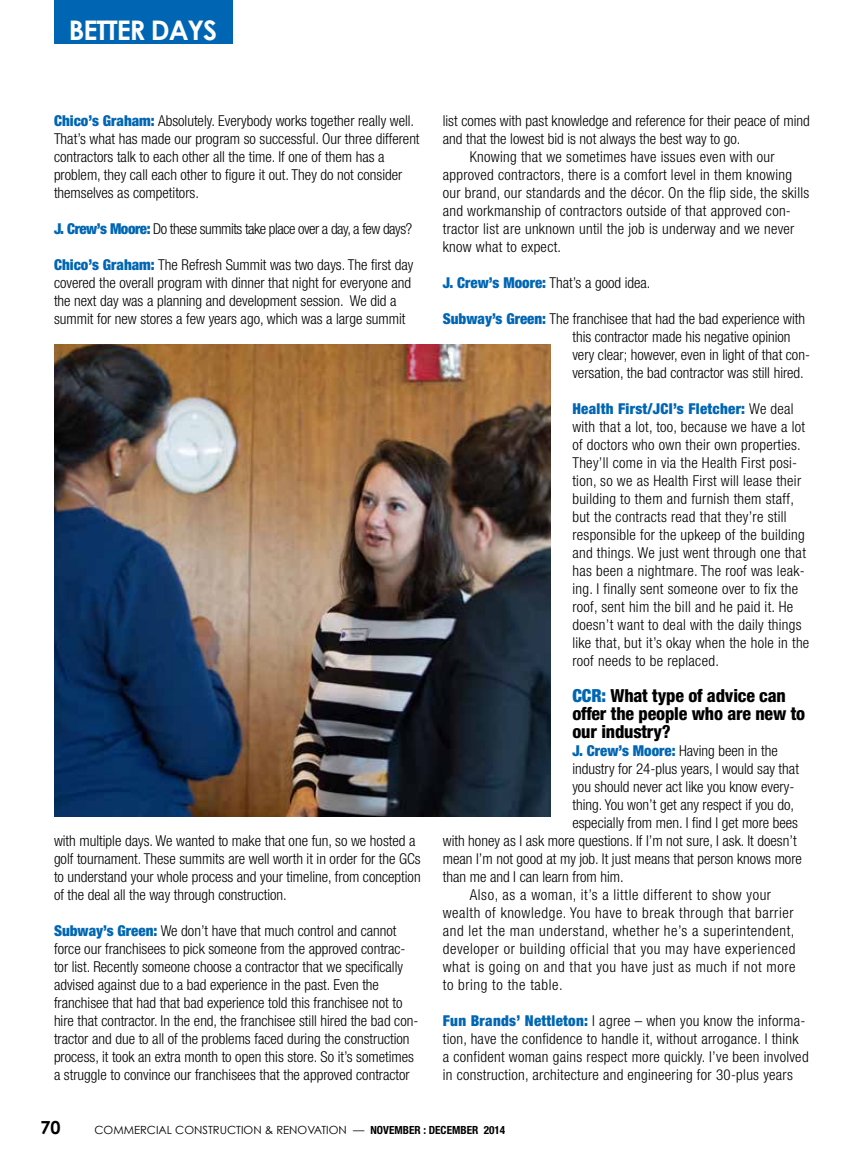
<style>
.page{position:relative;width:864px;height:1161px;background:#fff}
.page>*{position:absolute;margin:0;border:0;box-sizing:border-box;transform-origin:0 0}
.t1{font:700 27px "Century Gothic";letter-spacing:-.04em;color:#fff}
.t2{font:800 condensed 18px/18px "Helvetica Neue";letter-spacing:-.01em;color:#000}
.t3{font:700 18px "Century Gothic";color:#000}
.t4{font:300 condensed 15px/18px "Helvetica Neue";color:#000}
.t5{font:300 condensed 15px/18px "Helvetica Neue";letter-spacing:.02em;color:#000}
.t6{font:300 condensed 15px "Helvetica Neue";letter-spacing:.04em;color:#000}
.t7{font:300 condensed 15px "Helvetica Neue";letter-spacing:-.03em;color:#000}
.t8{font:11.25px "Century Gothic";color:#000}
.s1{font-weight:900;color:#0066b3}
.s2{font-family:"Helvetica Neue";font-weight:700;font-stretch:condensed}
</style>
<div class="page">
<div style="left:54px;top:0;width:178px;height:44px;background:#0066b3"></div>
<img style="left:54px;top:345px;width:497px;height:471px">
<h1 class="t1" style="left:69px;top:13px;width:150px">BETTER DAYS</h1>
<p class="t4" style="left:54px;top:112px;width:367px"><span class="s1">Chico’s Graham:</span> Absolutely. Everybody works together really well.<br>That’s what has made our program so successful. Our three different contractors talk to each other all the time. If one of them has a problem, they call each other to figure it out. They do not consider themselves as competitors.</p>
<p class="t7" style="left:54px;top:220px;width:360px"><span class="s1">J. Crew’s Moore:</span> Do these summits take place over a day, a few days?</p>
<p class="t4" style="left:54px;top:256px;width:361px"><span class="s1">Chico’s Graham:</span> The Refresh Summit was two days. The first day covered the overall program with dinner that night for everyone and the next day was a planning and development session. We did a summit for new stores a few years ago, which was a large summit</p>
<p class="t4" style="left:54px;top:832px;width:368px">with multiple days. We wanted to make that one fun, so we hosted a golf tournament. These summits are well worth it in order for the GCs to understand your whole process and your timeline, from conception of the deal all the way through construction.</p>
<p class="t4" style="left:54px;top:922px;width:366px"><span class="s1">Subway’s Green:</span> We don’t have that much control and cannot force our franchisees to pick someone from the approved contrac&shy;tor list. Recently someone choose a contractor that we specifically advised against due to a bad experience in the past. Even the franchisee that had that bad experience told this franchisee not to hire that contractor. In the end, the franchisee still hired the bad con&shy;tractor and due to all of the problems faced during the construction process, it took an extra month to open this store. So it’s sometimes a struggle to convince our franchisees that the approved contractor</p>
<p class="t4" style="left:443px;top:112px;width:369px">list comes with past knowledge and reference for their peace of mind</p>
<p class="t4" style="left:443px;top:130px;width:299px">and that the lowest bid is not always the best way to go.</p>
<p class="t5" style="left:470px;top:148px;width:306px">Knowing that we sometimes have issues even with our</p>
<p class="t5" style="left:443px;top:166px;width:351px">approved contractors, there is a comfort level in them knowing</p>
<p class="t5" style="left:443px;top:184px;width:368px">our brand, our standards and the décor. On the flip side, the skills</p>
<p class="t5" style="left:443px;top:202px;width:350px">and workmanship of contractors outside of that approved con-</p>
<p class="t5" style="left:443px;top:220px;width:353px">tractor list are unknown until the job is underway and we never</p>
<p class="t5" style="left:443px;top:238px;width:120px">know what to expect.</p>
<p class="t4" style="left:443px;top:274px;width:209px"><span class="s1">J. Crew’s Moore:</span> That’s a good idea.</p>
<p class="t4" style="left:572px;top:310px;width:239px;text-indent:-130px"><span class="s1">Subway’s Green:</span> The franchisee that had the bad experience with this contractor made his negative opinion very clear; however, even in light of that con&shy;versation, the bad contractor was still hired.</p>
<p class="t5" style="left:572px;top:400px;width:238px"><span class="s1">Health First/JCI’s Fletcher:</span> We deal with that a lot, too, because we have a lot of doctors who own their own properties.<br>They’ll come in via the Health First posi&shy;tion, so we as Health First will lease their building to them and furnish them staff, but the contracts read that they’re still responsible for the upkeep of the building and things. We just went through one that has been a nightmare. The roof was leak&shy;ing. I finally sent someone over to fix the roof, sent him the bill and he paid it. He doesn’t want to deal with the daily things like that, but it’s okay when the hole in the roof needs to be replaced.</p>
<p class="t2" style="left:572px;top:686px;width:234px"><span class="s1">CCR:</span> What type of advice can offer the people who are new to our industry?</p>
<p class="t4" style="left:572px;top:742px;width:207px"><span class="s1">J. Crew’s Moore:</span> Having been in the</p>
<p class="t4" style="left:572px;top:760px;width:228px">industry for 24-plus years, I would say that</p>
<p class="t4" style="left:572px;top:778px;width:223px">you should never act like you know every-</p>
<p class="t4" style="left:572px;top:796px;width:223px">thing. You won’t get any respect if you do,</p>
<p class="t4" style="left:572px;top:814px;width:227px">especially from men. I find I get more bees</p>
<p class="t4" style="left:443px;top:832px;width:355px">with honey as I ask more questions. If I’m not sure, I ask. It doesn’t</p>
<p class="t4" style="left:443px;top:850px;width:361px">mean I’m not good at my job. It just means that person knows more</p>
<p class="t4" style="left:443px;top:868px;width:182px">than me and I can learn from him.</p>
<p class="t6" style="left:470px;top:886px;width:303px">Also, as a woman, it’s a little different to show your</p>
<p class="t6" style="left:443px;top:904px;width:352px">wealth of knowledge. You have to break through that barrier</p>
<p class="t6" style="left:443px;top:922px;width:353px">and let the man understand, whether he’s a superintendent,</p>
<p class="t6" style="left:443px;top:940px;width:354px">developer or building official that you may have experienced</p>
<p class="t6" style="left:443px;top:958px;width:354px">what is going on and that you have just as much if not more</p>
<p class="t6" style="left:443px;top:976px;width:122px">to bring to the table.</p>
<p class="t5" style="left:443px;top:1012px;width:367px"><span class="s1">Fun Brands’ Nettleton:</span> I agree – when you know the informa&shy;tion, have the confidence to handle it, without arrogance. I think a confident woman gains respect more quickly. I’ve been involved in construction, architecture and engineering for 30-plus years</p>
<p class="t3" style="left:40px;top:1116px;width:22px">70</p>
<p class="t8" style="left:94px;top:1123px;width:412px">COMMERCIAL CONSTRUCTION &amp; RENOVATION — <span class="s2">NOVEMBER : DECEMBER 2014</span></p>
</div>
